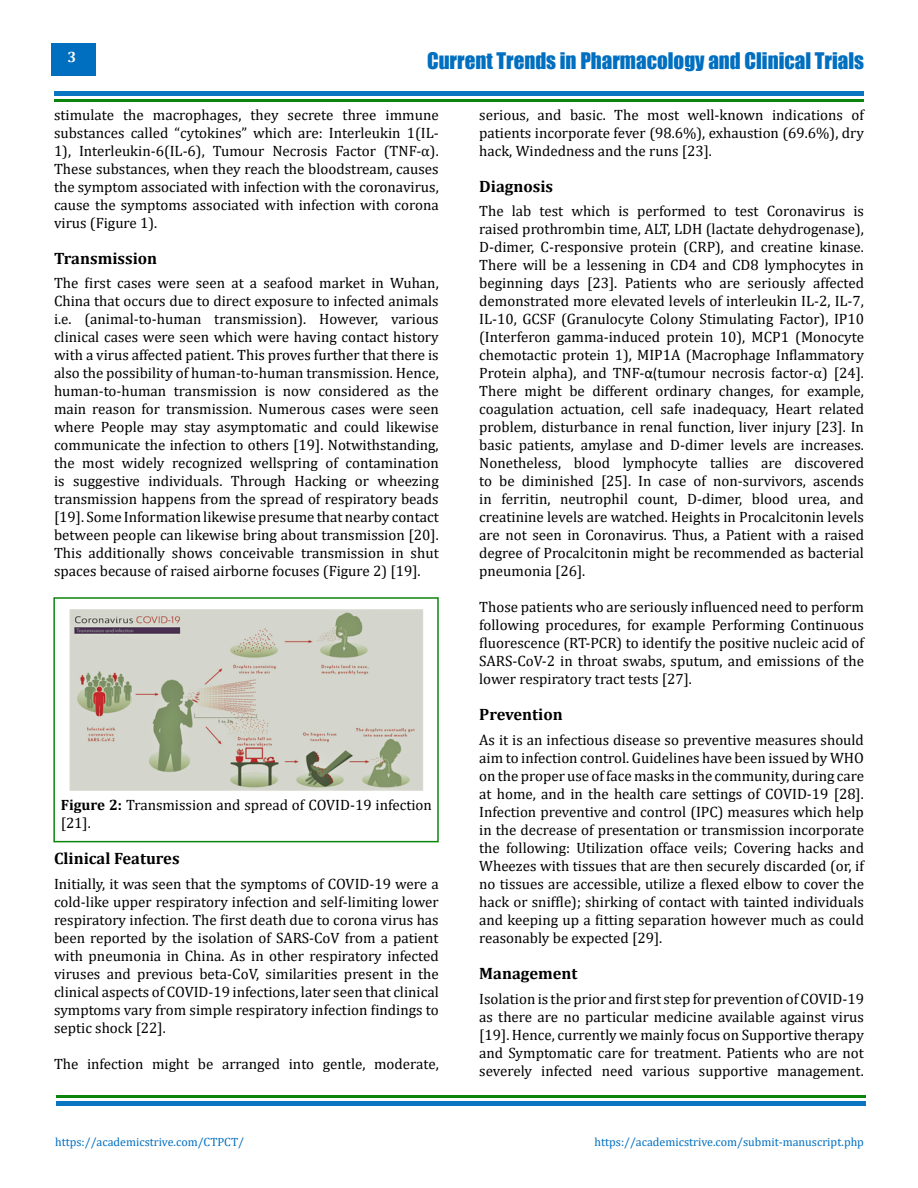
<style>
.page{position:relative;width:918px;height:1188px;background:#fff}
.page>*{position:absolute;margin:0;border:0;box-sizing:border-box;transform-origin:0 0}
.t1{font:21px "Impact";color:#006fc0}
.t2{font:700 16.5px "Cambria";color:#000}
.t3{font:15px/18px "Cambria";color:#000;text-align:justify}
.t4{font:700 15px "Cambria";color:#fff}
.t5{font:12px "Cambria";color:#006fc0}
.s1{font-family:"Calibri"}
.s2{font-weight:700}
</style>
<div class="page">
<div style="left:51px;top:43px;width:45px;height:33px;background:#006fc0"></div>
<div style="left:54px;top:91px;width:810px;height:5px;background:#0b75c2"></div>
<hr style="left:56px;top:1101px;width:810px;height:4px;background:#0b75c2">
<hr style="left:54px;top:99px;width:810px;height:3px;background:#007f01">
<hr style="left:56px;top:1095px;width:810px;height:2px;background:#007f01">
<img style="left:69px;top:609px;width:355px;height:182px">
<div style="left:53px;top:597px;width:386px;height:245px;border:2px solid #007f01"></div>
<p class="t4" style="left:68px;top:47px;width:10px">3</p>
<h1 class="t1" style="left:427px;top:45px;width:439px">Current Trends in Pharmacology and Clinical Trials</h1>
<p class="t3" style="left:54px;top:105px;width:386px">stimulate the macrophages, they secrete three immune substances called “cytokines” which are: Interleukin 1(IL-1), Interleukin-6(IL-6), Tumour Necrosis Factor (TNF-α).<br>These substances, when they reach the bloodstream, causes the symptom associated with infection with the coronavirus, cause the symptoms associated with infection with corona virus (Figure 1).</p>
<p class="t2" style="left:54px;top:246px;width:105px">Transmission</p>
<p class="t3" style="left:54px;top:274px;width:386px">The first cases were seen at a seafood market in Wuhan, China that occurs due to direct exposure to infected animals i.e. (animal-to-human transmission). However, various clinical cases were seen which were having contact history with a virus affected patient. This proves further that there is also the possibility of human-to-human transmission. Hence, human-to-human transmission is now considered as the main reason for transmission. Numerous cases were seen where People may stay asymptomatic and could likewise communicate the infection to others [19]. Notwithstanding, the most widely recognized wellspring of contamination is suggestive individuals. Through Hacking or wheezing transmission happens from the spread of respiratory beads [19]. Some Information likewise presume that nearby contact between people can likewise bring about transmission [20].<br>This additionally shows conceivable transmission in shut spaces because of raised airborne focuses (Figure 2) [19].</p>
<p class="t3" style="left:479px;top:105px;width:386px">serious, and basic. The most well-known indications of patients incorporate fever (98.6%), exhaustion (69.6%), dry hack, Windedness and the runs [23].</p>
<p class="t2" style="left:479px;top:174px;width:75px">Diagnosis</p>
<p class="t3" style="left:479px;top:202px;width:386px">The lab test which is performed to test Coronavirus is raised prothrombin time, ALT, LDH (lactate dehydrogenase), D-dimer, C-responsive protein (CRP), and creatine kinase.<br>There will be a lessening in CD4 and CD8 lymphocytes in beginning days [23]. Patients who are seriously affected demonstrated more elevated levels of interleukin IL-2, IL-7, IL-10, GCSF (Granulocyte Colony Stimulating Factor), IP10 (Interferon gamma-induced protein 10), MCP1 (Monocyte chemotactic protein 1), MIP1A (Macrophage Inflammatory Protein alpha), and TNF-<span class="s1">α(</span>tumour necrosis factor-α) [24].<br>There might be different ordinary changes, for example, coagulation actuation, cell safe inadequacy, Heart related problem, disturbance in renal function, liver injury [23]. In basic patients, amylase and D-dimer levels are increases.<br>Nonetheless, blood lymphocyte tallies are discovered to be diminished [25]. In case of non-survivors, ascends in ferritin, neutrophil count, D-dimer, blood urea, and creatinine levels are watched. Heights in Procalcitonin levels are not seen in Coronavirus. Thus, a Patient with a raised degree of Procalcitonin might be recommended as bacterial pneumonia [26].</p>
<p class="t3" style="left:479px;top:598px;width:386px">Those patients who are seriously influenced need to perform following procedures, for example Performing Continuous fluorescence (RT-PCR) to identify the positive nucleic acid of SARS-CoV-2 in throat swabs, sputum, and emissions of the lower respiratory tract tests [27].</p>
<p class="t2" style="left:479px;top:703px;width:85px">Prevention</p>
<p class="t3" style="left:479px;top:731px;width:386px">As it is an infectious disease so preventive measures should aim to infection control. Guidelines have been issued by WHO on the proper use of face masks in the community, during care at home, and in the health care settings of COVID-19 [28].<br>Infection preventive and control (IPC) measures which help in the decrease of presentation or transmission incorporate the following: Utilization offace veils; Covering hacks and Wheezes with tissues that are then securely discarded (or, if no tissues are accessible, utilize a flexed elbow to cover the hack or sniffle); shirking of contact with tainted individuals and keeping up a fitting separation however much as could reasonably be expected [29].</p>
<p class="t2" style="left:479px;top:962px;width:100px">Management</p>
<p class="t3" style="left:479px;top:990px;width:386px">Isolation is the prior and first step for prevention of COVID-19 as there are no particular medicine available against virus [19]. Hence, currently we mainly focus on Supportive therapy and Symptomatic care for treatment. Patients who are not severely infected need various supportive management.</p>
<p class="t3" style="left:61px;top:796px;width:373px"><span class="s2">Figure 2:</span> Transmission and spread of COVID-19 infection [21].</p>
<p class="t2" style="left:54px;top:847px;width:127px">Clinical Features</p>
<p class="t3" style="left:54px;top:875px;width:386px">Initially, it was seen that the symptoms of COVID-19 were a cold-like upper respiratory infection and self-limiting lower respiratory infection. The first death due to corona virus has been reported by the isolation of SARS-CoV from a patient with pneumonia in China. As in other respiratory infected viruses and previous beta-CoV, similarities present in the clinical aspects of COVID-19 infections, later seen that clinical symptoms vary from simple respiratory infection findings to septic shock [22].</p>
<p class="t3" style="left:54px;top:1055px;width:386px">The infection might be arranged into gentle, moderate,</p>
<p class="t5" style="left:55px;top:1135px;width:191px">https://academicstrive.com/CTPCT/</p>
<p class="t5" style="left:594px;top:1135px;width:271px">https://academicstrive.com/submit-manuscript.php</p>
</div>
